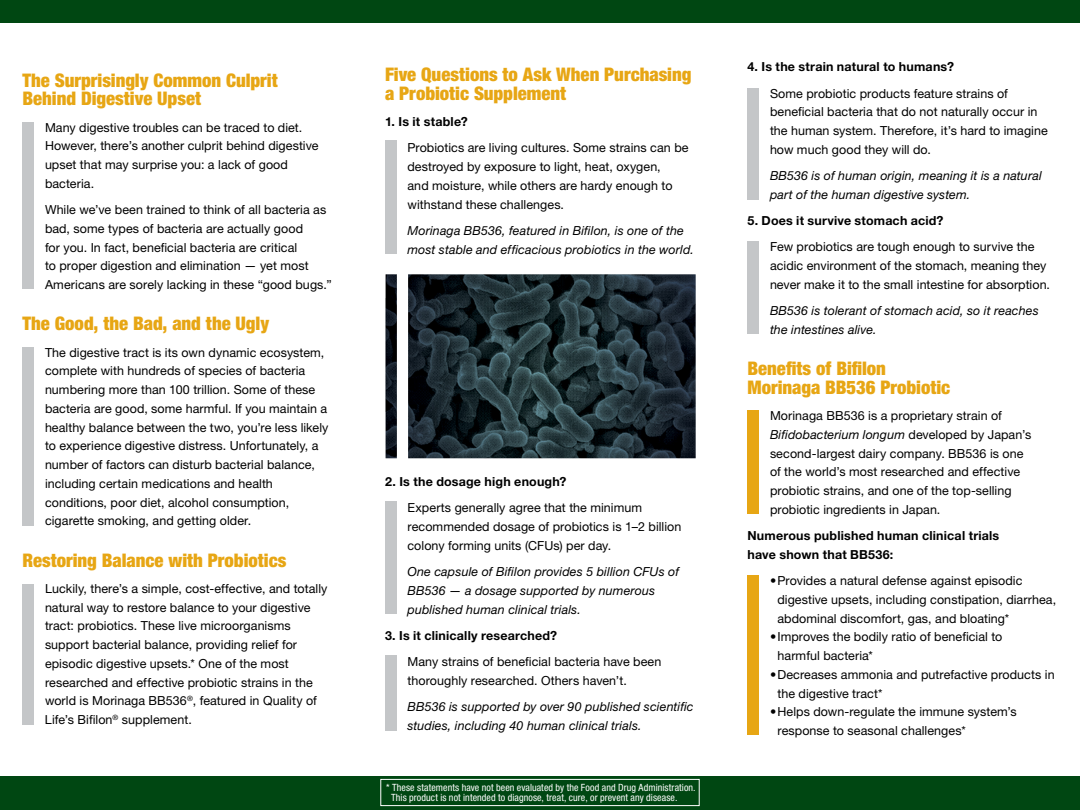
<style>
.page{position:relative;width:1080px;height:810px;background:#fff}
.page>*{position:absolute;margin:0;border:0;box-sizing:border-box;transform-origin:0 0}
.t1{font:900 condensed 18.75px/18.8px "Helvetica Neue LT Std";color:#e7a614}
.t2{font:12.5px/18.8px "Helvetica Neue LT Std";letter-spacing:.005em;color:#000}
.t3{font:italic 12.5px/18.8px "Helvetica Neue LT Std";letter-spacing:.01em;color:#000}
.t4{font:700 12.5px/18.8px "Helvetica Neue LT Std";letter-spacing:.015em;color:#000}
.t5{font:condensed 10px/10px "Helvetica Neue LT Std";letter-spacing:.01em;color:#fff}
.s1{font-style:italic}
</style>
<div class="page">
<div style="left:0;top:776px;width:1080px;height:34px;background:#004712"></div>
<div style="left:0;top:0;width:1080px;height:22px;background:#004712"></div>
<div style="left:380px;top:779px;width:320px;height:27px;border:1px solid #fff"></div>
<div style="left:22px;top:122px;width:12px;height:167px;background:#c4c6c8"></div>
<div style="left:22px;top:347px;width:12px;height:179px;background:#c4c6c8"></div>
<div style="left:22px;top:584px;width:12px;height:141px;background:#c4c6c8"></div>
<div style="left:385px;top:140px;width:11px;height:114px;background:#c4c6c8"></div>
<div style="left:385px;top:298px;width:11px;height:113px;background:#7d8186"></div>
<div style="left:385px;top:502px;width:11px;height:112px;background:#c4c6c8"></div>
<div style="left:385px;top:655px;width:11px;height:76px;background:#c4c6c8"></div>
<div style="left:748px;top:88px;width:11px;height:112px;background:#c4c6c8"></div>
<div style="left:748px;top:242px;width:11px;height:93px;background:#c4c6c8"></div>
<div style="left:748px;top:410px;width:11px;height:104px;background:#e7a614"></div>
<div style="left:748px;top:575px;width:11px;height:160px;background:#e7a614"></div>
<img style="left:386px;top:274px;width:310px;height:184px">
<h1 class="t1" style="left:22px;top:70px;width:257px">The Surprisingly Common Culprit<br>Behind Digestive Upset</h1>
<p class="t2" style="left:45px;top:118px;width:275px">Many digestive troubles can be traced to diet.<br>However, there’s another culprit behind digestive upset that may surprise you: a lack of good bacteria.</p>
<p class="t2" style="left:45px;top:200px;width:288px">While we’ve been trained to think of all bacteria as bad, some types of bacteria are actually good<br>for you. In fact, beneficial bacteria are critical<br>to proper digestion and elimination — yet most Americans are sorely lacking in these “good bugs.”</p>
<h1 class="t1" style="left:22px;top:314px;width:248px">The Good, the Bad, and the Ugly</h1>
<p class="t2" style="left:45px;top:343px;width:285px">The digestive tract is its own dynamic ecosystem, complete with hundreds of species of bacteria numbering more than 100 trillion. Some of these bacteria are good, some harmful. If you maintain a healthy balance between the two, you’re less likely to experience digestive distress. Unfortunately, a number of factors can disturb bacterial balance, including certain medications and health conditions, poor diet, alcohol consumption, cigarette smoking, and getting older.</p>
<h1 class="t1" style="left:22px;top:550px;width:265px">Restoring Balance with Probiotics</h1>
<p class="t2" style="left:45px;top:579px;width:284px">Luckily, there’s a simple, cost-effective, and totally natural way to restore balance to your digestive tract: probiotics. These live microorganisms support bacterial balance, providing relief for episodic digestive upsets.* One of the most researched and effective probiotic strains in the world is Morinaga BB536<sup>®</sup>, featured in Quality of Life’s Bifilon<sup>®</sup> supplement.</p>
<h1 class="t1" style="left:385px;top:65px;width:308px">Five Questions to Ask When Purchasing a Probiotic Supplement</h1>
<p class="t4" style="left:385px;top:112px;width:84px">1. Is it stable?</p>
<p class="t2" style="left:408px;top:138px;width:283px">Probiotics are living cultures. Some strains can be destroyed by exposure to light, heat, oxygen,<br>and moisture, while others are hardy enough to withstand these challenges.</p>
<p class="t3" style="left:408px;top:221px;width:288px">Morinaga BB536, featured in Bifilon, is one of the most stable and efficacious probiotics in the world.</p>
<p class="t4" style="left:385px;top:472px;width:183px">2. Is the dosage high enough?</p>
<p class="t2" style="left:408px;top:498px;width:275px">Experts generally agree that the minimum recommended dosage of probiotics is 1–2 billion colony forming units (CFUs) per day.</p>
<p class="t3" style="left:408px;top:562px;width:273px">One capsule of Bifilon provides 5 billion CFUs of<br>BB536 — a dosage supported by numerous published human clinical trials.</p>
<p class="t4" style="left:385px;top:626px;width:174px">3. Is it clinically researched?</p>
<p class="t2" style="left:408px;top:652px;width:255px">Many strains of beneficial bacteria have been thoroughly researched. Others haven’t.</p>
<p class="t3" style="left:408px;top:697px;width:288px">BB536 is supported by over 90 published scientific studies, including 40 human clinical trials.</p>
<p class="t5" style="left:391px;top:782px;width:306px;text-indent:-5px">* These statements have not been evaluated by the Food and Drug Administration.<br>This product is not intended to diagnose, treat, cure, or prevent any disease.</p>
<p class="t4" style="left:748px;top:57px;width:208px">4. Is the strain natural to humans?</p>
<p class="t2" style="left:770px;top:84px;width:279px">Some probiotic products feature strains of beneficial bacteria that do not naturally occur in the human system. Therefore, it’s hard to imagine how much good they will do.</p>
<p class="t3" style="left:770px;top:166px;width:273px">BB536 is of human origin, meaning it is a natural part of the human digestive system.</p>
<p class="t4" style="left:748px;top:211px;width:198px">5. Does it survive stomach acid?</p>
<p class="t2" style="left:770px;top:237px;width:282px">Few probiotics are tough enough to survive the acidic environment of the stomach, meaning they never make it to the small intestine for absorption.</p>
<p class="t3" style="left:770px;top:301px;width:270px">BB536 is tolerant of stomach acid, so it reaches the intestines alive.</p>
<h1 class="t1" style="left:748px;top:359px;width:204px">Benefits of Bifilon<br>Morinaga BB536 Probiotic</h1>
<p class="t2" style="left:770px;top:406px;width:263px">Morinaga BB536 is a proprietary strain of <span class="s1">Bifidobacterium longum</span> developed by Japan’s second-largest dairy company. BB536 is one of the world’s most researched and effective probiotic strains, and one of the top-selling probiotic ingredients in Japan.</p>
<p class="t4" style="left:748px;top:526px;width:253px">Numerous published human clinical trials have shown that BB536:</p>
<p class="t2" style="left:778px;top:571px;width:280px;text-indent:-8px">•Provides a natural defense against episodic digestive upsets, including constipation, diarrhea, abdominal discomfort, gas, and bloating*</p>
<p class="t2" style="left:778px;top:627px;width:227px;text-indent:-8px">•Improves the bodily ratio of beneficial to harmful bacteria*</p>
<p class="t2" style="left:778px;top:665px;width:279px;text-indent:-8px">•Decreases ammonia and putrefactive products in the digestive tract*</p>
<p class="t2" style="left:778px;top:702px;width:241px;text-indent:-8px">•Helps down-regulate the immune system’s response to seasonal challenges*</p>
</div>
